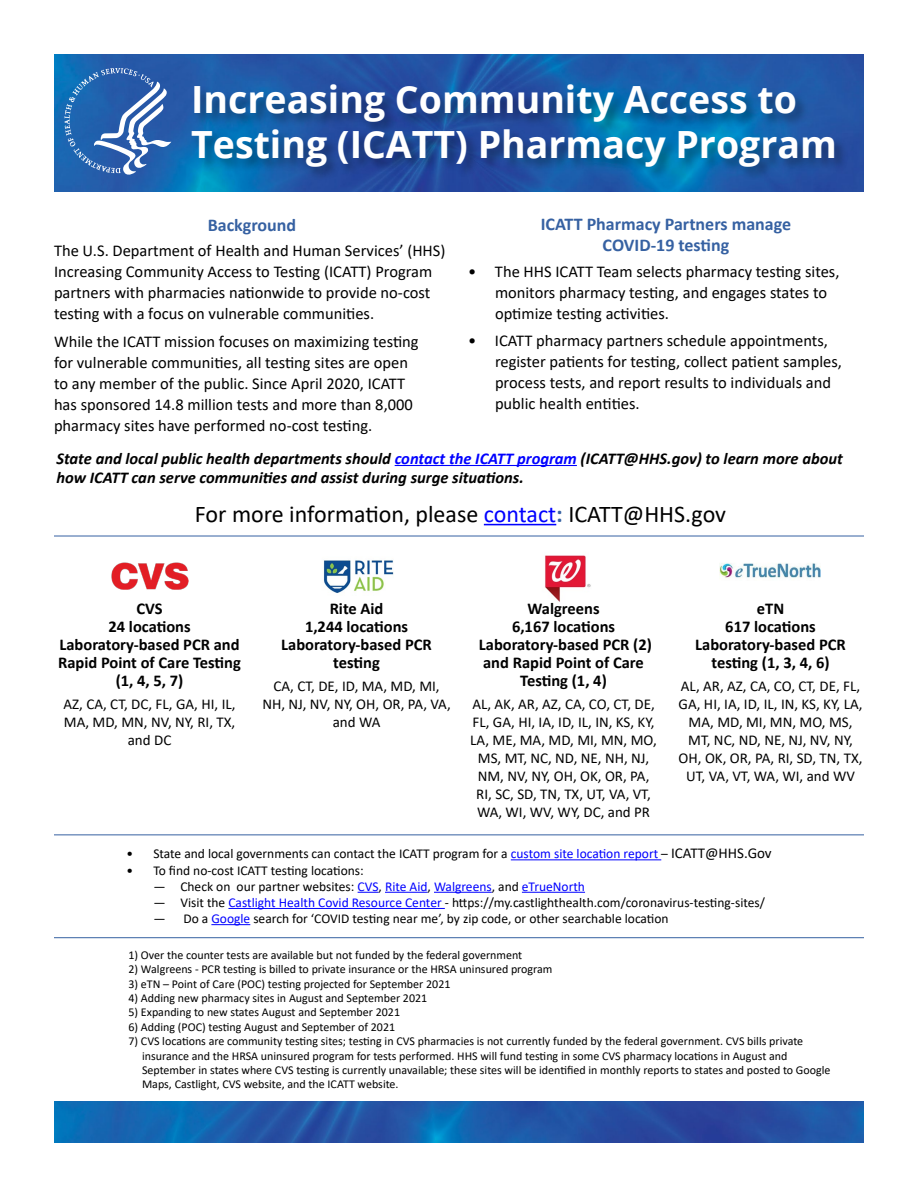
<style>
.page{position:relative;width:918px;height:1188px;background:#fff}
.page>*{position:absolute;margin:0;border:0;box-sizing:border-box;transform-origin:0 0}
.t1{font:700 37.5px/45px "Open Sans";color:#fff}
.t2{font:24px "Calibri";color:#000}
.t3{font:700 18px/21.6px "Calibri";color:#3661a2;text-align:center}
.t4{font:16.5px/21px "Calibri";color:#000}
.t5{font:700 16.5px/18px "Calibri";color:#000;text-align:center}
.t6{font:italic 700 16.5px/19.5px "Calibri";color:#000}
.t7{font:15px/18px "Calibri";color:#000;text-align:center}
.t8{font:13.5px "Calibri";color:#000}
.t9{font:12px/14.4px "Calibri";color:#000}
.s1{color:#00f}
.s2{font-weight:700;color:#3661a2}
.s3{font-size:15px}
</style>
<div class="page">
<img style="left:54px;top:54px;width:810px;height:138px">
<svg style="left:64px;top:68px;width:107px;height:107px;background:#4578b9"></svg>
<div style="left:190px;top:84px;width:658px;height:97px;background:#000;opacity:.35"></div>
<img style="left:54px;top:1101px;width:810px;height:42px">
<img style="left:111px;top:562px;width:77px;height:28px">
<img style="left:323px;top:560px;width:71px;height:33px">
<img style="left:545px;top:555px;width:46px;height:47px">
<img style="left:719px;top:563px;width:101px;height:16px">
<hr style="left:54px;top:536px;width:810px;height:1px;background:#3661a2">
<hr style="left:484px;top:524px;width:72px;height:1px;background:#00f">
<hr style="left:511px;top:859px;width:150px;height:1px;background:#00f">
<svg style="left:358px;top:892px;width:21px;height:1px"></svg>
<hr style="left:385px;top:892px;width:43px;height:1px;background:#00f">
<hr style="left:434px;top:892px;width:58px;height:1px;background:#00f">
<hr style="left:522px;top:892px;width:63px;height:1px;background:#00f">
<hr style="left:228px;top:908px;width:217px;height:1px;background:#00f">
<hr style="left:211px;top:924px;width:39px;height:1px;background:#00f">
<hr style="left:395px;top:465px;width:182px;height:1px;background:#00f">
<hr style="left:54px;top:937px;width:810px;height:1px;background:#3661a2">
<hr style="left:54px;top:834px;width:810px;height:1px;background:#3661a2">
<h1 class="t1" style="left:191px;top:76px;width:647px">Increasing Community Access to<br>Testing (ICATT) Pharmacy Program</h1>
<h2 class="t3" style="left:208px;top:214px;width:90px">Background</h2>
<p class="t4" style="left:54px;top:240px;width:393px">The U.S. Department of Health and Human Services’ (HHS)<br>Increasing Community Access to Testing (ICATT) Program partners with pharmacies nationwide to provide no-cost testing with a focus on vulnerable communities.</p>
<p class="t4" style="left:54px;top:330px;width:366px">While the ICATT mission focuses on maximizing testing for vulnerable communities, all testing sites are open to any member of the public. Since April 2020, ICATT has sponsored 14.8 million tests and more than 8,000 pharmacy sites have performed no-cost testing.</p>
<h2 class="t3" style="left:541px;top:212px;width:252px">ICATT Pharmacy Partners manage<br>COVID-19 testing</h2>
<p class="t4" style="left:495px;top:260px;width:346px;text-indent:-27px">• The HHS ICATT Team selects pharmacy testing sites, monitors pharmacy testing, and engages states to optimize testing activities.</p>
<p class="t4" style="left:495px;top:330px;width:348px;text-indent:-27px">• ICATT pharmacy partners schedule appointments, register patients for testing, collect patient samples, process tests, and report results to individuals and public health entities.</p>
<p class="t6" style="left:56px;top:448px;width:788px">State and local public health departments should <span class="s1">contact the ICATT program</span> (ICATT@HHS.gov) to learn more about how ICATT can serve communities and assist during surge situations.</p>
<p class="t2" style="left:195px;top:497px;width:533px">For more information, please <span class="s1">contact</span><span class="s2">:</span> ICATT@HHS.gov</p>
<h3 class="t5" style="left:136px;top:600px;width:28px">CVS</h3>
<p class="t5" style="left:109px;top:618px;width:84px">24 locations</p>
<p class="t5" style="left:58px;top:636px;width:184px">Laboratory-based PCR and<br>Rapid Point of Care Testing (1, 4, 5, 7)</p>
<p class="t7" style="left:64px;top:695px;width:174px">AZ, CA, CT, DC, FL, GA, HI, IL,<br>MA, MD, MN, NV, NY, RI, TX, and DC</p>
<h3 class="t5" style="left:330px;top:600px;width:55px">Rite Aid</h3>
<p class="t5" style="left:281px;top:618px;width:152px">1,244 locations<br>Laboratory-based PCR testing</p>
<p class="t7" style="left:262px;top:677px;width:190px">CA, CT, DE, ID, MA, MD, MI,<br>NH, NJ, NV, NY, OH, OR, PA, VA, and WA</p>
<h3 class="t5" style="left:528px;top:600px;width:74px">Walgreens</h3>
<p class="t5" style="left:479px;top:618px;width:174px">6,167 locations<br>Laboratory-based PCR (2) and Rapid Point of Care<br>Testing (1, 4)</p>
<p class="t7" style="left:470px;top:695px;width:188px">AL, AK, AR, AZ, CA, CO, CT, DE,<br>FL, GA, HI, IA, ID, IL, IN, KS, KY,<br>LA, ME, MA, MD, MI, MN, MO,<br>MS, MT, NC, ND, NE, NH, NJ,<br>NM, NV, NY, OH, OK, OR, PA,<br>RI, SC, SD, TN, TX, UT, VA, VT,<br>WA, WI, WV, WY, DC, and PR</p>
<h3 class="t5" style="left:757px;top:600px;width:29px">eTN</h3>
<p class="t5" style="left:695px;top:618px;width:152px">617 locations<br>Laboratory-based PCR testing (1, 3, 4, 6)</p>
<p class="t7" style="left:679px;top:677px;width:185px">AL, AR, AZ, CA, CO, CT, DE, FL,<br>GA, HI, IA, ID, IL, IN, KS, KY, LA,<br>MA, MD, MI, MN, MO, MS,<br>MT, NC, ND, NE, NJ, NV, NY,<br>OH, OK, OR, PA, RI, SD, TN, TX,<br>UT, VA, VT, WA, WI, and WV</p>
<p class="t8" style="left:126px;top:844px;width:647px">• State and local governments can contact the ICATT program for a <span class="s1">custom site location report</span> – <span class="s3">ICATT@HHS.Gov</span></p>
<p class="t8" style="left:126px;top:861px;width:239px">• To find no-cost ICATT testing locations:</p>
<p class="t8" style="left:153px;top:877px;width:433px">— Check on our partner websites: <span class="s1">CVS</span>, <span class="s1">Rite Aid</span>, <span class="s1">Walgreens</span>, and <span class="s1">eTrueNorth</span></p>
<p class="t8" style="left:153px;top:893px;width:613px">— Visit the <span class="s1">Castlight Health Covid Resource Center</span> - https://my.castlighthealth.com/coronavirus-testing-sites/</p>
<p class="t8" style="left:153px;top:909px;width:517px">— Do a <span class="s1">Google</span> search for ‘COVID testing near me’, by zip code, or other searchable location</p>
<p class="t9" style="left:129px;top:947px;width:395px">1) Over the counter tests are available but not funded by the federal government</p>
<p class="t9" style="left:129px;top:962px;width:426px">2) Walgreens - PCR testing is billed to private insurance or the HRSA uninsured program</p>
<p class="t9" style="left:129px;top:976px;width:323px">3) eTN – Point of Care (POC) testing projected for September 2021</p>
<p class="t9" style="left:129px;top:990px;width:300px">4) Adding new pharmacy sites in August and September 2021</p>
<p class="t9" style="left:129px;top:1005px;width:273px">5) Expanding to new states August and September 2021</p>
<p class="t9" style="left:129px;top:1019px;width:268px">6) Adding (POC) testing August and September of 2021</p>
<p class="t9" style="left:142px;top:1034px;width:690px;text-indent:-14px">7) CVS locations are community testing sites; testing in CVS pharmacies is not currently funded by the federal government. CVS bills private insurance and the HRSA uninsured program for tests performed. HHS will fund testing in some CVS pharmacy locations in August and September in states where CVS testing is currently unavailable; these sites will be identified in monthly reports to states and posted to Google Maps, Castlight, CVS website, and the ICATT website.</p>
</div>
